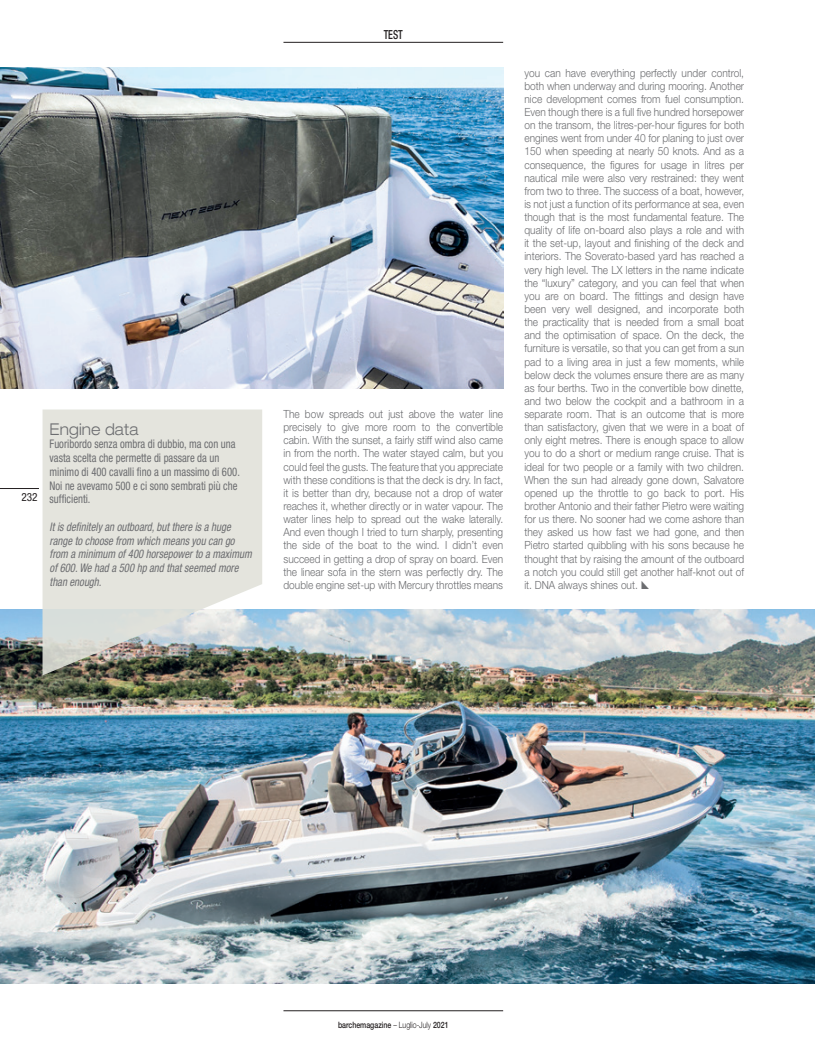
<style>
.page{position:relative;width:815px;height:1053px;background:#fff}
.page>*{position:absolute;margin:0;border:0;box-sizing:border-box;transform-origin:0 0}
.t1{font:300 expanded 16.25px "Helvetica Neue";letter-spacing:.01em;color:#6c6d70;scale:.9 1}
.t2{font:500 condensed 12.5px "Helvetica Neue";color:#231f20;scale:.8 1}
.t3{font:condensed 11.88px/13.8px "Helvetica Neue";color:#6c6d70;scale:.9 1}
.t4{font:italic condensed 11.88px/13.8px "Helvetica Neue";color:#6c6d70;scale:.9 1}
.t5{font:300 11.25px/13.1px "Helvetica Neue";color:#6c6d70;text-align:justify;scale:.9 1}
.t6{font:condensed 11.25px "Helvetica Neue";color:#231f20}
.t7{font:500 8.75px "Helvetica Neue";color:#231f20;scale:.8 1}
.s1{font-weight:300}
</style>
<div class="page">
<hr style="left:0;top:488px;width:39px;height:1px;background:#231f20">
<hr style="left:283px;top:1010px;width:220px;height:1px;background:#231f20">
<hr style="left:283px;top:42px;width:220px;height:1px;background:#231f20">
<img style="left:0;top:609px;width:815px;height:374px">
<svg style="left:43px;top:409px;width:219px;height:266px;background:#d5d6d0"></svg>
<img style="left:0;top:67px;width:503px;height:321px">
<p class="t6" style="left:21px;top:490px;width:18px">232</p>
<p class="t1" style="left:50px;top:419px;width:100px">Engine data</p>
<p class="t3" style="left:50px;top:437px;width:213px">Fuoribordo senza ombra di dubbio, ma con una vasta scelta che permette di passare da un minimo di 400 cavalli fino a un massimo di 600.<br>Noi ne avevamo 500 e ci sono sembrati più che sufficienti.</p>
<p class="t4" style="left:50px;top:519px;width:226px">It is definitely an outboard, but there is a huge range to choose from which means you can go from a minimum of 400 horsepower to a maximum of 600. We had a 500 hp and that seemed more than enough.</p>
<p class="t2" style="left:384px;top:27px;width:26px">TEST</p>
<p class="t5" style="left:283px;top:407px;width:246px">The bow spreads out just above the water line precisely to give more room to the convertible cabin. With the sunset, a fairly stiff wind also came in from the north. The water stayed calm, but you could feel the gusts. The feature that you appreciate with these conditions is that the deck is dry. In fact, it is better than dry, because not a drop of water reaches it, whether directly or in water vapour. The water lines help to spread out the wake laterally.<br>And even though I tried to turn sharply, presenting the side of the boat to the wind. I didn’t even succeed in getting a drop of spray on board. Even the linear sofa in the stern was perfectly dry. The double engine set-up with Mercury throttles means</p>
<p class="t5" style="left:524px;top:66px;width:246px">you can have everything perfectly under control, both when underway and during mooring. Another nice development comes from fuel consumption.<br>Even though there is a full five hundred horsepower on the transom, the litres-per-hour figures for both engines went from under 40 for planing to just over 150 when speeding at nearly 50 knots. And as a consequence, the figures for usage in litres per nautical mile were also very restrained: they went from two to three. The success of a boat, however, is not just a function of its performance at sea, even though that is the most fundamental feature. The quality of life on-board also plays a role and with it the set-up, layout and finishing of the deck and interiors. The Soverato-based yard has reached a very high level. The LX letters in the name indicate the “luxury” category, and you can feel that when you are on board. The fittings and design have been very well designed, and incorporate both the practicality that is needed from a small boat and the optimisation of space. On the deck, the furniture is versatile, so that you can get from a sun pad to a living area in just a few moments, while below deck the volumes ensure there are as many as four berths. Two in the convertible bow dinette, and two below the cockpit and a bathroom in a separate room. That is an outcome that is more than satisfactory, given that we were in a boat of only eight metres. There is enough space to allow you to do a short or medium range cruise. That is ideal for two people or a family with two children.<br>When the sun had already gone down, Salvatore opened up the throttle to go back to port. His brother Antonio and their father Pietro were waiting for us there. No sooner had we come ashore than they asked us how fast we had gone, and then Pietro started quibbling with his sons because he thought that by raising the amount of the outboard a notch you could still get another half-knot out of it. DNA always shines out.</p>
<p class="t7" style="left:338px;top:1019px;width:140px">barchemagazine <span class="s1">– Luglio-July</span> 2021</p>
</div>
